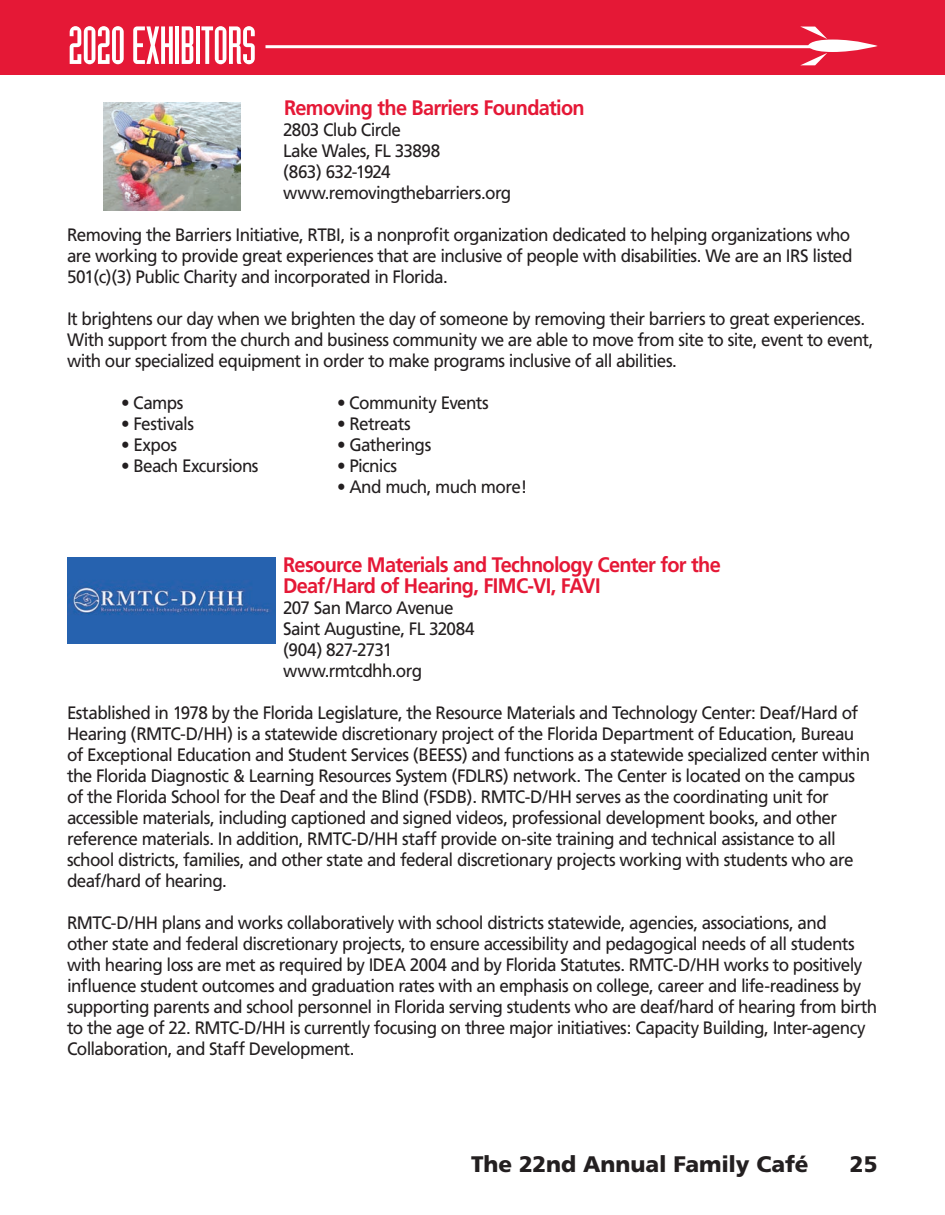
<style>
.page{position:relative;width:945px;height:1215px;background:#fff}
.page>*{position:absolute;margin:0;border:0;box-sizing:border-box;transform-origin:0 0}
.t1{font:52.5px "Industria Solid";letter-spacing:-.025em;color:#fff}
.t2{font:900 22.5px "Frutiger";color:#231f20}
.t3{font:700 21px/21px "Frutiger";letter-spacing:-.035em;color:#e51836;scale:.95 1}
.t4{font:18px/21px "Frutiger";letter-spacing:-.035em;color:#231f20;scale:.95 1}
</style>
<div class="page">
<img style="left:103px;top:102px;width:137px;height:108px">
<img style="left:68px;top:557px;width:208px;height:87px">
<div style="left:0;top:0;width:945px;height:75px;background:#e51836"></div>
<svg style="left:800px;top:27px;width:78px;height:38px"></svg>
<hr style="left:266px;top:45px;width:550px;height:3px;background:#fff">
<h1 class="t1" style="left:68px;top:17px;width:190px">2020 EXHIBITORS</h1>
<p class="t3" style="left:284px;top:97px;width:318px">Removing the Barriers Foundation</p>
<p class="t4" style="left:283px;top:119px;width:242px">2803 Club Circle<br>Lake Wales, FL 33898<br>(863) 632-1924 www.removingthebarriers.org</p>
<p class="t4" style="left:67px;top:224px;width:828px;text-align:justify">Removing the Barriers Initiative, RTBI, is a nonprofit organization dedicated to helping organizations who are working to provide great experiences that are inclusive of people with disabilities. We are an IRS listed 501(c)(3) Public Charity and incorporated in Florida.</p>
<p class="t4" style="left:67px;top:308px;width:850px">It brightens our day when we brighten the day of someone by removing their barriers to great experiences.<br>With support from the church and business community we are able to move from site to site, event to event, with our specialized equipment in order to make programs inclusive of all abilities.</p>
<p class="t4" style="left:121px;top:392px;width:67px">• Camps</p>
<p class="t4" style="left:337px;top:392px;width:161px">• Community Events</p>
<p class="t4" style="left:121px;top:413px;width:78px">• Festivals</p>
<p class="t4" style="left:337px;top:413px;width:79px">• Retreats</p>
<p class="t4" style="left:121px;top:434px;width:60px">• Expos</p>
<p class="t4" style="left:337px;top:434px;width:101px">• Gatherings</p>
<p class="t4" style="left:121px;top:455px;width:146px">• Beach Excursions</p>
<p class="t4" style="left:337px;top:455px;width:65px">• Picnics</p>
<p class="t4" style="left:337px;top:476px;width:202px">• And much, much more!</p>
<p class="t3" style="left:283px;top:555px;width:462px">Resource Materials and Technology Center for the<br>Deaf/Hard of Hearing, FIMC-VI, FAVI</p>
<p class="t4" style="left:283px;top:598px;width:203px">207 San Marco Avenue<br>Saint Augustine, FL 32084 (904) 827-2731 www.rmtcdhh.org</p>
<p class="t4" style="left:67px;top:703px;width:847px">Established in 1978 by the Florida Legislature, the Resource Materials and Technology Center: Deaf/Hard of Hearing (RMTC-D/HH) is a statewide discretionary project of the Florida Department of Education, Bureau of Exceptional Education and Student Services (BEESS) and functions as a statewide specialized center within the Florida Diagnostic &amp; Learning Resources System (FDLRS) network. The Center is located on the campus of the Florida School for the Deaf and the Blind (FSDB). RMTC-D/HH serves as the coordinating unit for accessible materials, including captioned and signed videos, professional development books, and other reference materials. In addition, RMTC-D/HH staff provide on-site training and technical assistance to all school districts, families, and other state and federal discretionary projects working with students who are deaf/hard of hearing.</p>
<p class="t4" style="left:67px;top:913px;width:855px">RMTC-D/HH plans and works collaboratively with school districts statewide, agencies, associations, and<br>other state and federal discretionary projects, to ensure accessibility and pedagogical needs of all students with hearing loss are met as required by IDEA 2004 and by Florida Statutes. RMTC-D/HH works to positively influence student outcomes and graduation rates with an emphasis on college, career and life-readiness by supporting parents and school personnel in Florida serving students who are deaf/hard of hearing from birth to the age of 22. RMTC-D/HH is currently focusing on three major initiatives: Capacity Building, Inter-agency Collaboration, and Staff Development.</p>
<p class="t2" style="left:471px;top:1151px;width:339px">The 22nd Annual Family Café</p>
<p class="t2" style="left:850px;top:1151px;width:29px">25</p>
</div>
